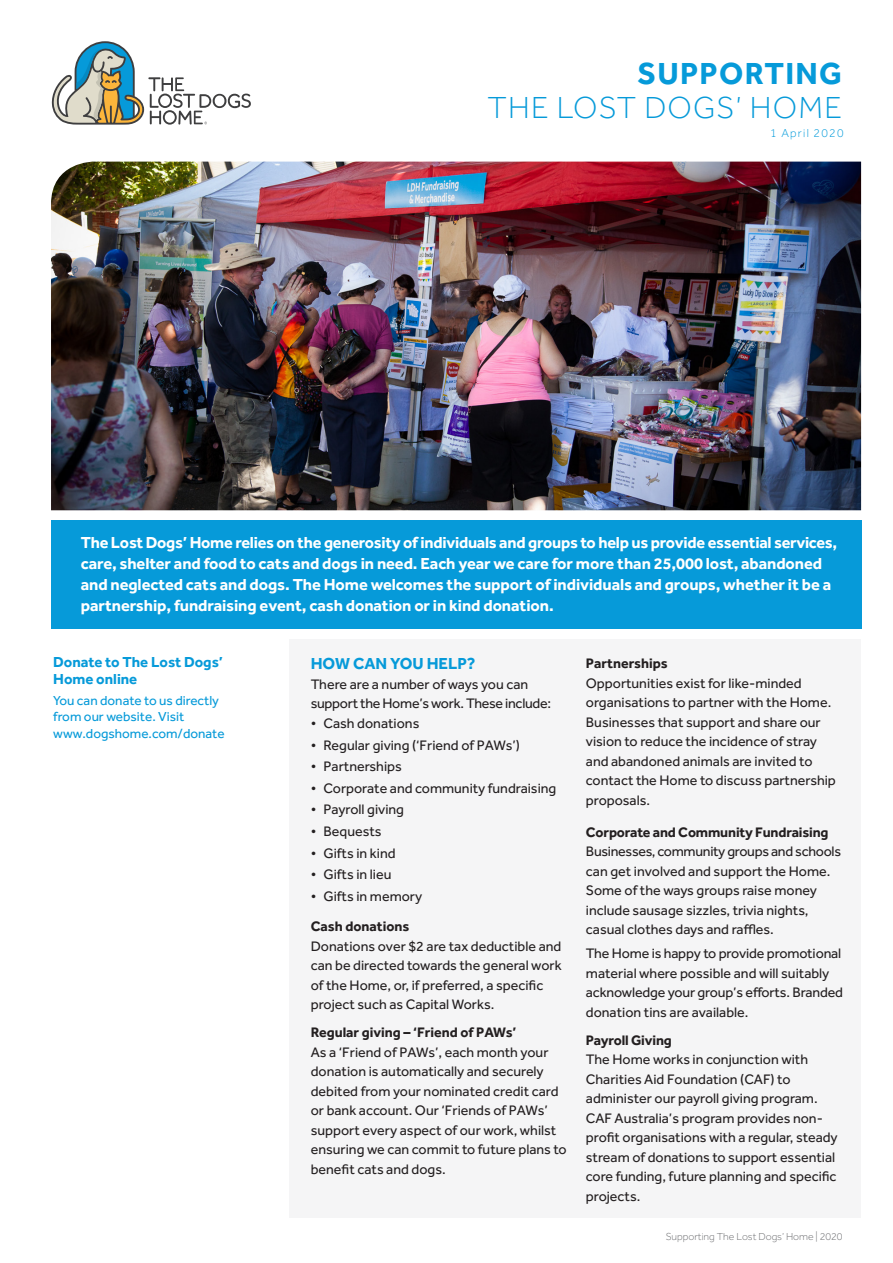
<style>
.page{position:relative;width:893px;height:1263px;background:#fff}
.page>*{position:absolute;margin:0;border:0;box-sizing:border-box;transform-origin:0 0}
.Heading_1{font:300 31.5px/34.5px "Effra";letter-spacing:.04em;color:#069ad9;text-align:right}
.Intro_Copy{font:700 16.5px/21px "Effra";letter-spacing:-.005em;color:#fff}
.Body_Copy{font:700 16.5px "Effra";color:#069ad9}
.Sidebar_Quote{font:700 15px/16.5px "Effra";color:#069ad9}
.Body_Heading_1{font:14.25px/19.5px "Effra";color:#231f20}
.Body_Copy-2{font:14.25px/19.5px "Effra";color:#231f20}
.Body_Copy-3{font:700 14.25px "Effra";letter-spacing:-.01em;color:#231f20}
.Body_Copy-4{font:14.25px "Effra";letter-spacing:-.02em;color:#231f20}
.Sidebar_Quote-2{font:13.5px/16.5px "Effra";color:#069ad9}
.t1{font:300 12px "Effra";letter-spacing:.105em;color:#009ada}
.t2{font:300 10.5px "Effra";color:#6c6d70}
.s1{font-weight:700}
</style>
<div class="page">
<svg style="left:52px;top:41px;width:199px;height:84px"></svg>
<div style="left:289px;top:639px;width:572px;height:578px;background:#f5f5f6"></div>
<div style="left:51px;top:520px;width:810px;height:108px;background:#069ad9"></div>
<img style="left:51px;top:162px;width:810px;height:348px">
<p class="Heading_1" style="left:488px;top:56px;width:356px"><span class="s1">SUPPORTING<br></span>THE LOST DOGS’ HOME</p>
<p class="t1" style="left:770px;top:126px;width:75px">1 April 2020</p>
<p class="Intro_Copy" style="left:81px;top:532px;width:758px">The Lost Dogs’ Home relies on the generosity of individuals and groups to help us provide essential services, care, shelter and food to cats and dogs in need. Each year we care for more than 25,000 lost, abandoned and neglected cats and dogs. The Home welcomes the support of individuals and groups, whether it be a partnership, fundraising event, cash donation or in kind donation.</p>
<p class="Sidebar_Quote" style="left:53px;top:654px;width:171px">Donate to The Lost Dogs’<br>Home online</p>
<p class="Sidebar_Quote-2" style="left:53px;top:692px;width:173px">You can donate to us directly from our website. Visit www.dogshome.com/donate</p>
<p class="Body_Copy" style="left:311px;top:654px;width:166px">HOW CAN YOU HELP?</p>
<p class="Body_Copy-2" style="left:311px;top:674px;width:219px">There are a number of ways you can</p>
<p class="Body_Copy-4" style="left:311px;top:695px;width:242px">support the Home’s work. These include:</p>
<p class="Body_Heading_1" style="left:311px;top:713px;width:110px">• Cash donations</p>
<p class="Body_Heading_1" style="left:311px;top:735px;width:211px">• Regular giving (‘Friend of PAWs’)</p>
<p class="Body_Heading_1" style="left:311px;top:756px;width:93px">• Partnerships</p>
<p class="Body_Heading_1" style="left:311px;top:778px;width:247px">• Corporate and community fundraising</p>
<p class="Body_Heading_1" style="left:311px;top:800px;width:95px">• Payroll giving</p>
<p class="Body_Heading_1" style="left:311px;top:821px;width:72px">• Bequests</p>
<p class="Body_Heading_1" style="left:311px;top:843px;width:86px">• Gifts in kind</p>
<p class="Body_Heading_1" style="left:311px;top:865px;width:82px">• Gifts in lieu</p>
<p class="Body_Heading_1" style="left:311px;top:886px;width:113px">• Gifts in memory</p>
<p class="Body_Copy-3" style="left:311px;top:918px;width:100px">Cash donations</p>
<p class="Body_Copy-2" style="left:311px;top:936px;width:252px">Donations over $2 are tax deductible and can be directed towards the general work of the Home, or, if preferred, a specific project such as Capital Works.</p>
<p class="Body_Copy-3" style="left:311px;top:1024px;width:207px">Regular giving – ‘Friend of PAWs’</p>
<p class="Body_Heading_1" style="left:311px;top:1042px;width:258px">As a ‘Friend of PAWs’, each month your donation is automatically and securely debited from your nominated credit card or bank account. Our ‘Friends of PAWs’ support every aspect of our work, whilst ensuring we can commit to future plans to benefit cats and dogs.</p>
<p class="Body_Copy-3" style="left:586px;top:655px;width:83px">Partnerships</p>
<p class="Body_Heading_1" style="left:586px;top:673px;width:252px">Opportunities exist for like-minded organisations to partner with the Home.<br>Businesses that support and share our vision to reduce the incidence of stray and abandoned animals are invited to contact the Home to discuss partnership proposals.</p>
<p class="Body_Copy-3" style="left:586px;top:823px;width:244px">Corporate and Community Fundraising</p>
<p class="Body_Heading_1" style="left:586px;top:842px;width:257px">Businesses, community groups and schools can get involved and support the Home.<br>Some of the ways groups raise money include sausage sizzles, trivia nights, casual clothes days and raffles.</p>
<p class="Body_Heading_1" style="left:586px;top:943px;width:259px">The Home is happy to provide promotional material where possible and will suitably acknowledge your group’s efforts. Branded donation tins are available.</p>
<p class="Body_Copy-3" style="left:586px;top:1031px;width:87px">Payroll Giving</p>
<p class="Body_Heading_1" style="left:586px;top:1049px;width:224px">The Home works in conjunction with</p>
<p class="Body_Heading_1" style="left:586px;top:1069px;width:206px">Charities Aid Foundation (CAF) to</p>
<p class="Body_Heading_1" style="left:586px;top:1088px;width:233px">administer our payroll giving program.</p>
<p class="Body_Heading_1" style="left:586px;top:1108px;width:253px">CAF Australia’s program provides non&shy;profit organisations with a regular, steady stream of donations to support essential core funding, future planning and specific projects.</p>
<p class="t2" style="left:666px;top:1230px;width:178px">Supporting The Lost Dogs’ Home | 2020</p>
</div>
